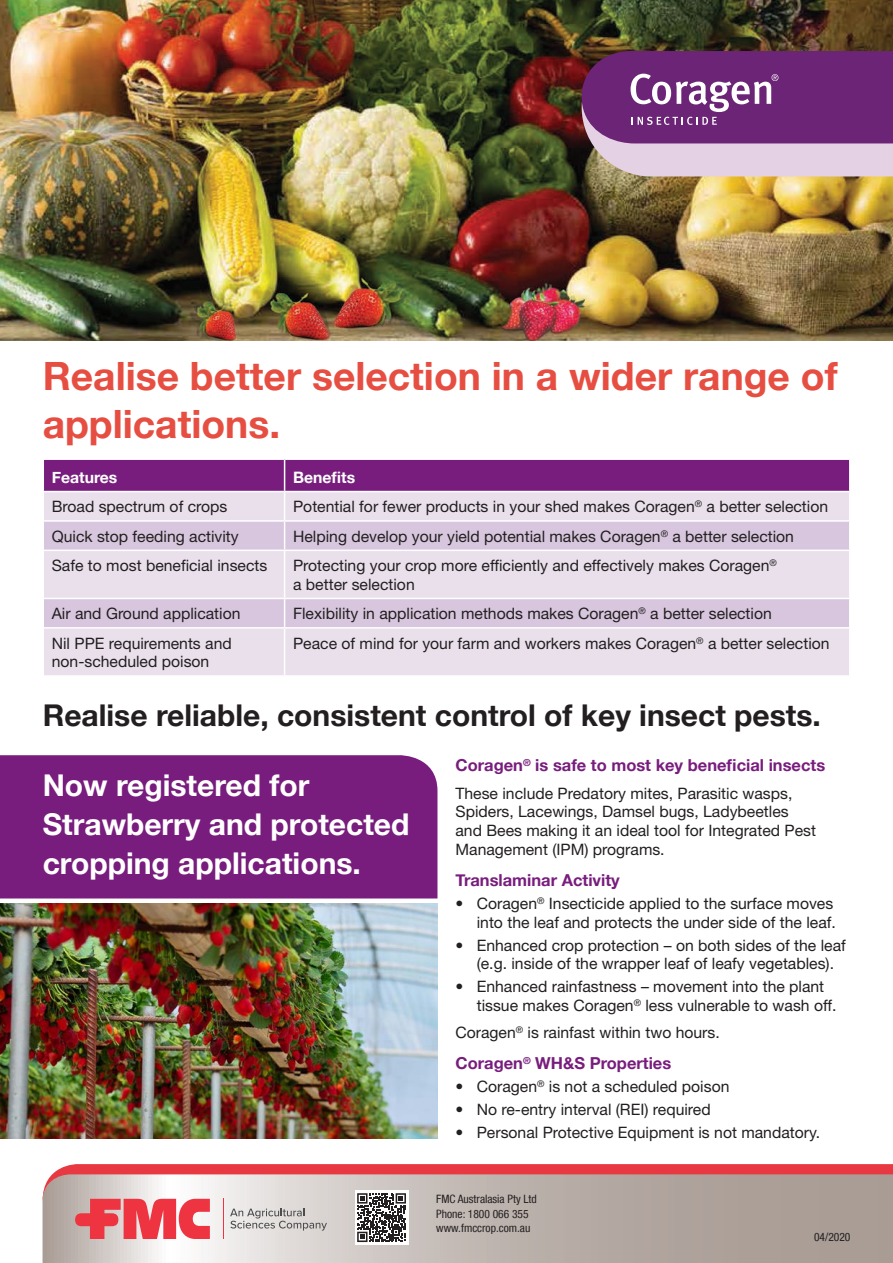
<style>
.page{position:relative;width:893px;height:1263px;background:#fff}
.page>*{position:absolute;margin:0;border:0;box-sizing:border-box;transform-origin:0 0}
.Header_Text{font:700 39px/48px "Helvetica Neue";color:#e74e42}
.Header_Text-2{font:700 30px/39px "Helvetica Neue";color:#fff}
.Header_Text-3{font:700 30px "Helvetica Neue";color:#231f20}
.Sub_Header{font:700 16.5px "Helvetica Neue";color:#781d7d}
.Body_Text{font:15.75px/18.8px "Helvetica Neue";color:#231f20}
.Table_Head_Text{font:700 15.75px "Helvetica Neue";color:#fff}
.t1{font:condensed 11.55px/14.9px "Helvetica Neue LT Com";color:#231f20}
</style>
<div class="page">
<svg style="left:43px;top:1242px;width:850px;height:21px;background:#c5bcb7"></svg>
<div style="left:355px;top:1190px;width:53px;height:55px;background:#fff"></div>
<svg style="left:43px;top:1164px;width:850px;height:78px;background:#c69d9b"></svg>
<img style="left:0;top:904px;width:437px;height:234px">
<img style="left:0;top:0;width:893px;height:340px">
<div style="left:44px;top:629px;width:805px;height:46px;background:#e9e0ec"></div>
<svg style="left:44px;top:551px;width:805px;height:76px;background:#e2d6e6"></svg>
<svg style="left:43px;top:460px;width:807px;height:90px;background:#bd95c1"></svg>
<hr style="left:284px;top:551px;width:1px;height:47px;background:#fff">
<hr style="left:43px;top:598px;width:242px;height:1px;background:#fff">
<hr style="left:285px;top:598px;width:565px;height:1px;background:#fff">
<svg style="left:284px;top:599px;width:1px;height:28px"></svg>
<hr style="left:284px;top:629px;width:1px;height:46px;background:#fff">
<hr style="left:43px;top:460px;width:1px;height:31px;background:#fff">
<hr style="left:43px;top:491px;width:242px;height:1px;background:#fff">
<hr style="left:284px;top:460px;width:1px;height:31px;background:#fff">
<hr style="left:849px;top:460px;width:1px;height:31px;background:#fff">
<hr style="left:285px;top:491px;width:565px;height:1px;background:#fff">
<svg style="left:582px;top:51px;width:311px;height:125px;background:#905a95"></svg>
<div style="left:0;top:755px;width:437px;height:143px;background:#781d7d"></div>
<p class="Header_Text" style="left:43px;top:351px;width:796px">Realise better selection in a wider range of applications.</p>
<p class="Table_Head_Text" style="left:52px;top:468px;width:67px">Features</p>
<p class="Table_Head_Text" style="left:293px;top:468px;width:64px">Benefits</p>
<p class="Body_Text" style="left:52px;top:497px;width:177px">Broad spectrum of crops</p>
<p class="Body_Text" style="left:293px;top:497px;width:537px">Potential for fewer products in your shed makes Coragen<sup>®</sup> a better selection</p>
<p class="Body_Text" style="left:52px;top:527px;width:188px">Quick stop feeding activity</p>
<p class="Body_Text" style="left:293px;top:527px;width:502px">Helping develop your yield potential makes Coragen<sup>®</sup> a better selection</p>
<p class="Body_Text" style="left:52px;top:556px;width:217px">Safe to most beneficial insects</p>
<p class="Body_Text" style="left:293px;top:556px;width:485px">Protecting your crop more efficiently and effectively makes Coragen<sup>® </sup>a better selection</p>
<p class="Body_Text" style="left:52px;top:604px;width:190px">Air and Ground application</p>
<p class="Body_Text" style="left:293px;top:604px;width:480px">Flexibility in application methods makes Coragen<sup>®</sup> a better selection</p>
<p class="Body_Text" style="left:52px;top:633px;width:182px">Nil PPE requirements and non-scheduled poison</p>
<p class="Body_Text" style="left:293px;top:633px;width:538px">Peace of mind for your farm and workers makes Coragen<sup>®</sup> a better selection</p>
<p class="Header_Text-3" style="left:43px;top:697px;width:780px">Realise reliable, consistent control of key insect pests.</p>
<p class="Header_Text-2" style="left:43px;top:765px;width:368px">Now registered for<br>Strawberry and protected cropping applications.</p>
<p class="Sub_Header" style="left:455px;top:755px;width:371px">Coragen<sup>®</sup> is safe to most key beneficial insects</p>
<p class="Body_Text" style="left:455px;top:783px;width:362px">These include Predatory mites, Parasitic wasps, Spiders, Lacewings, Damsel bugs, Ladybeetles and Bees making it an ideal tool for Integrated Pest Management (IPM) programs.</p>
<p class="Sub_Header" style="left:455px;top:870px;width:166px">Translaminar Activity</p>
<p class="Body_Text" style="left:455px;top:894px;width:382px;text-align:right">• Coragen<sup>®</sup> Insecticide applied to the surface moves into the leaf and protects the under side of the leaf.</p>
<p class="Body_Text" style="left:477px;top:935px;width:371px;text-indent:-21px">• Enhanced crop protection – on both sides of the leaf (e.g. inside of the wrapper leaf of leafy vegetables).</p>
<p class="Body_Text" style="left:477px;top:977px;width:361px;text-indent:-21px">• Enhanced rainfastness – movement into the plant tissue makes Coragen<sup>®</sup> less vulnerable to wash off.</p>
<p class="Body_Text" style="left:455px;top:1023px;width:266px">Coragen<sup>®</sup> is rainfast within two hours.</p>
<p class="Sub_Header" style="left:455px;top:1053px;width:217px">Coragen<sup>®</sup> WH&amp;S Properties</p>
<p class="Body_Text" style="left:455px;top:1077px;width:275px">• Coragen<sup>®</sup> is not a scheduled poison</p>
<p class="Body_Text" style="left:455px;top:1100px;width:257px">• No re-entry interval (REI) required</p>
<p class="Body_Text" style="left:455px;top:1123px;width:366px">• Personal Protective Equipment is not mandatory.</p>
<p class="t1" style="left:436px;top:1191px;width:102px">FMC Australasia Pty Ltd<br>Phone: 1800 066 355 www.fmccrop.com.au</p>
<p class="t1" style="left:814px;top:1229px;width:38px">04/2020</p>
</div>
